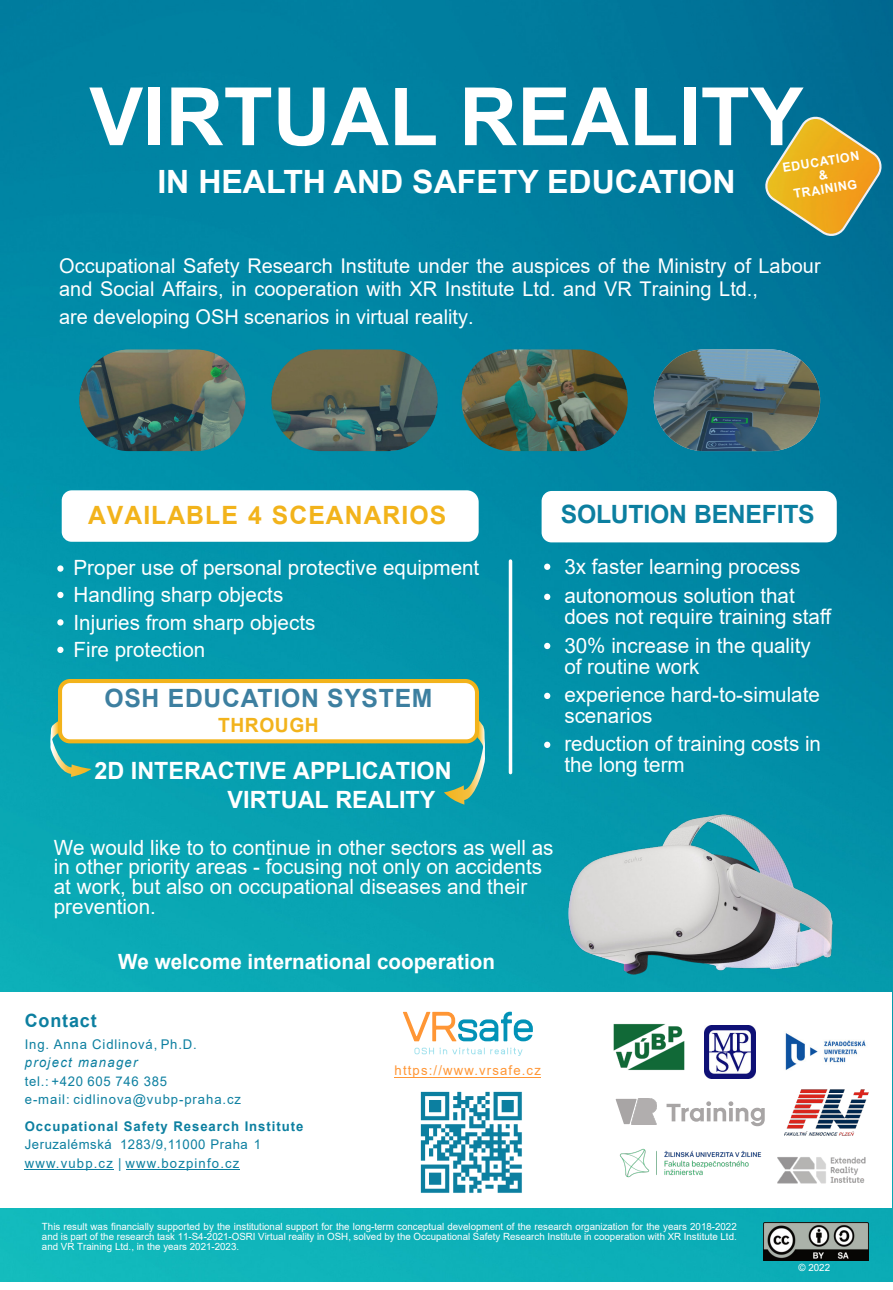
<style>
.page{position:relative;width:893px;height:1290px;background:#fff}
.page>*{position:absolute;margin:0;border:0;box-sizing:border-box;transform-origin:0 0}
.t1{font:700 80.5px "Arial";color:#fff}
.t2{font:700 32.09px "Arial";color:#fff}
.t3{font:700 25.2px "Arial";letter-spacing:.04em;color:#f2b31b}
.t4{font:700 25.2px "Arial";letter-spacing:.03em;color:#3d7fa0}
.t5{font:700 25.2px "Arial";letter-spacing:-.01em;color:#0c7fa0}
.t6{font:700 23.8px/29.2px "Arial";color:#fff}
.t7{font:21px/27.4px "Arial";color:#fff}
.t8{font:700 21px "Arial";color:#fff}
.t9{font:20.3px/22.4px "Arial";color:#fff}
.t10{font:700 19.6px "Arial";letter-spacing:.03em;color:#f2b31c}
.t11{font:700 18.3px "Arial";letter-spacing:.045em;color:#0c7fa0}
.t12{font:13.37px/18.3px "Arial";letter-spacing:.065em;color:#0c7fa0}
.t13{font:13.37px/18.3px "Arial";letter-spacing:.04em;color:#0c7fa0}
.t14{font:700 13.37px "Arial";letter-spacing:.07em;color:#0c7fa0}
.t15{font:13.37px "Arial";letter-spacing:.09em;color:#ff9635}
.t16{font:italic 13.37px "Arial";letter-spacing:.1em;color:#0c7fa0}
.t17{font:700 12.6px/13.8px "Arial";color:#fff;text-align:center}
.t18{font:9.9px/9.9px "Arial";color:#fff;text-align:justify}
</style>
<div class="page">
<img style="left:1px;top:0;width:891px;height:1282px">
<div style="left:1px;top:992px;width:890px;height:216px;background:#fff"></div>
<hr style="left:509px;top:561px;width:3px;height:212px;background:#fff">
<svg style="left:542px;top:491px;width:295px;height:51px"></svg>
<svg style="left:62px;top:490px;width:417px;height:52px"></svg>
<svg style="left:50px;top:677px;width:435px;height:128px"></svg>
<img style="left:79px;top:349px;width:166px;height:102px;border-radius:50px">
<img style="left:271px;top:349px;width:167px;height:102px;border-radius:50px">
<img style="left:461px;top:349px;width:167px;height:102px;border-radius:50px">
<svg style="left:763px;top:114px;width:121px;height:124px;background:#889459"></svg>
<img style="left:613px;top:1024px;width:72px;height:46px">
<img style="left:704px;top:1025px;width:51px;height:53px">
<img style="left:777px;top:1157px;width:89px;height:27px">
<svg style="left:666px;top:1101px;width:99px;height:25px"></svg>
<img style="left:637px;top:1099px;width:19px;height:25px">
<svg style="left:616px;top:1099px;width:21px;height:25px"></svg>
<img style="left:785px;top:1033px;width:81px;height:37px">
<img style="left:763px;top:1222px;width:105px;height:38px">
<img style="left:619px;top:1148px;width:143px;height:30px">
<img style="left:784px;top:1089px;width:84px;height:47px">
<svg style="left:544px;top:564px;width:6px;height:6px"></svg>
<svg style="left:544px;top:594px;width:6px;height:6px"></svg>
<svg style="left:544px;top:643px;width:6px;height:6px"></svg>
<svg style="left:544px;top:693px;width:6px;height:6px"></svg>
<svg style="left:544px;top:742px;width:6px;height:6px"></svg>
<svg style="left:57px;top:565px;width:7px;height:7px"></svg>
<svg style="left:57px;top:592px;width:7px;height:6px"></svg>
<svg style="left:57px;top:619px;width:7px;height:6px"></svg>
<svg style="left:57px;top:647px;width:7px;height:6px"></svg>
<hr style="left:25px;top:1169px;width:89px;height:1px;background:#0c7fa0">
<hr style="left:126px;top:1169px;width:113px;height:1px;background:#0c7fa0">
<hr style="left:395px;top:1076px;width:146px;height:1px;background:#ff9635">
<div style="left:654px;top:349px;width:166px;height:102px;background:#3d7fa0;border-radius:50px;opacity:.27"></div>
<img style="left:568px;top:814px;width:264px;height:160px">
<svg style="left:414px;top:1048px;width:20px;height:6px"></svg>
<svg style="left:440px;top:1048px;width:83px;height:8px"></svg>
<svg style="left:403px;top:1012px;width:130px;height:29px"></svg>
<img style="left:420px;top:1091px;width:102px;height:102px">
<h1 class="t1" style="left:89px;top:87px;width:716px">VIRTUAL REALITY</h1>
<h2 class="t2" style="left:157px;top:170px;width:580px">IN HEALTH AND SAFETY EDUCATION</h2>
<p class="t17" style="left:782px;top:162px;width:79px;rotate:-9deg">EDUCATION &amp;<br>TRAINING</p>
<p class="t9" style="left:59px;top:257px;width:763px">Occupational Safety Research Institute under the auspices of the Ministry of Labour and Social Affairs, in cooperation with XR Institute Ltd. and VR Training Ltd.,</p>
<p class="t9" style="left:59px;top:308px;width:416px">are developing OSH scenarios in virtual reality.</p>
<p class="t3" style="left:88px;top:506px;width:360px">AVAILABLE 4 SCEANARIOS</p>
<p class="t5" style="left:561px;top:505px;width:255px">SOLUTION BENEFITS</p>
<p class="t7" style="left:74px;top:556px;width:407px">Proper use of personal protective equipment<br>Handling sharp objects<br>Injuries from sharp objects<br>Fire protection</p>
<p class="t4" style="left:104px;top:688px;width:330px">OSH EDUCATION SYSTEM</p>
<p class="t10" style="left:218px;top:718px;width:102px">THROUGH</p>
<p class="t6" style="left:228px;top:758px;width:225px;text-indent:-133px">2D INTERACTIVE APPLICATION<br>VIRTUAL REALITY</p>
<p class="t7" style="left:564px;top:554px;width:238px;line-height:28.7px">3x faster learning process autonomous solution that</p>
<p class="t7" style="left:564px;top:604px;width:269px;line-height:28.6px">does not require training staff<br>30% increase in the quality</p>
<p class="t7" style="left:564px;top:654px;width:257px;line-height:28px">of routine work<br>experience hard-to-simulate</p>
<p class="t7" style="left:564px;top:703px;width:258px;line-height:28.6px">scenarios<br>reduction of training costs in</p>
<p class="t7" style="left:564px;top:753px;width:122px">the long term</p>
<p class="t7" style="left:54px;top:839px;width:501px;line-height:19.8px">We would like to to continue in other sectors as well as in other priority areas - focusing not only on accidents at work, but also on occupational diseases and their prevention.</p>
<p class="t8" style="left:118px;top:954px;width:378px">We welcome international cooperation</p>
<p class="t11" style="left:25px;top:1013px;width:73px">Contact</p>
<p class="t12" style="left:25px;top:1036px;width:174px">Ing. Anna Cidlinová, Ph.D.</p>
<p class="t16" style="left:25px;top:1058px;width:114px">project manager</p>
<p class="t12" style="left:25px;top:1073px;width:218px">tel.: +420 605 746 385<br>e-mail: cidlinova@vubp-praha.cz</p>
<p class="t14" style="left:25px;top:1121px;width:280px">Occupational Safety Research Institute</p>
<p class="t13" style="left:25px;top:1137px;width:238px">Jeruzalémská 1283/9,11000 Praha 1 www.vubp.cz | www.bozpinfo.cz</p>
<p class="t15" style="left:395px;top:1065px;width:148px">https://www.vrsafe.cz</p>
<p class="t18" style="left:42px;top:1222px;width:696px">This result was financially supported by the institutional support for the long-term conceptual development of the research organization for the years 2018-2022 and is part of the research task 11-S4-2021-OSRI Virtual reality in OSH, solved by the Occupational Safety Research Institute in cooperation with XR Institute Ltd. and VR Training Ltd., in the years 2021-2023.</p>
<p class="t18" style="left:799px;top:1264px;width:33px">© 2022</p>
</div>
